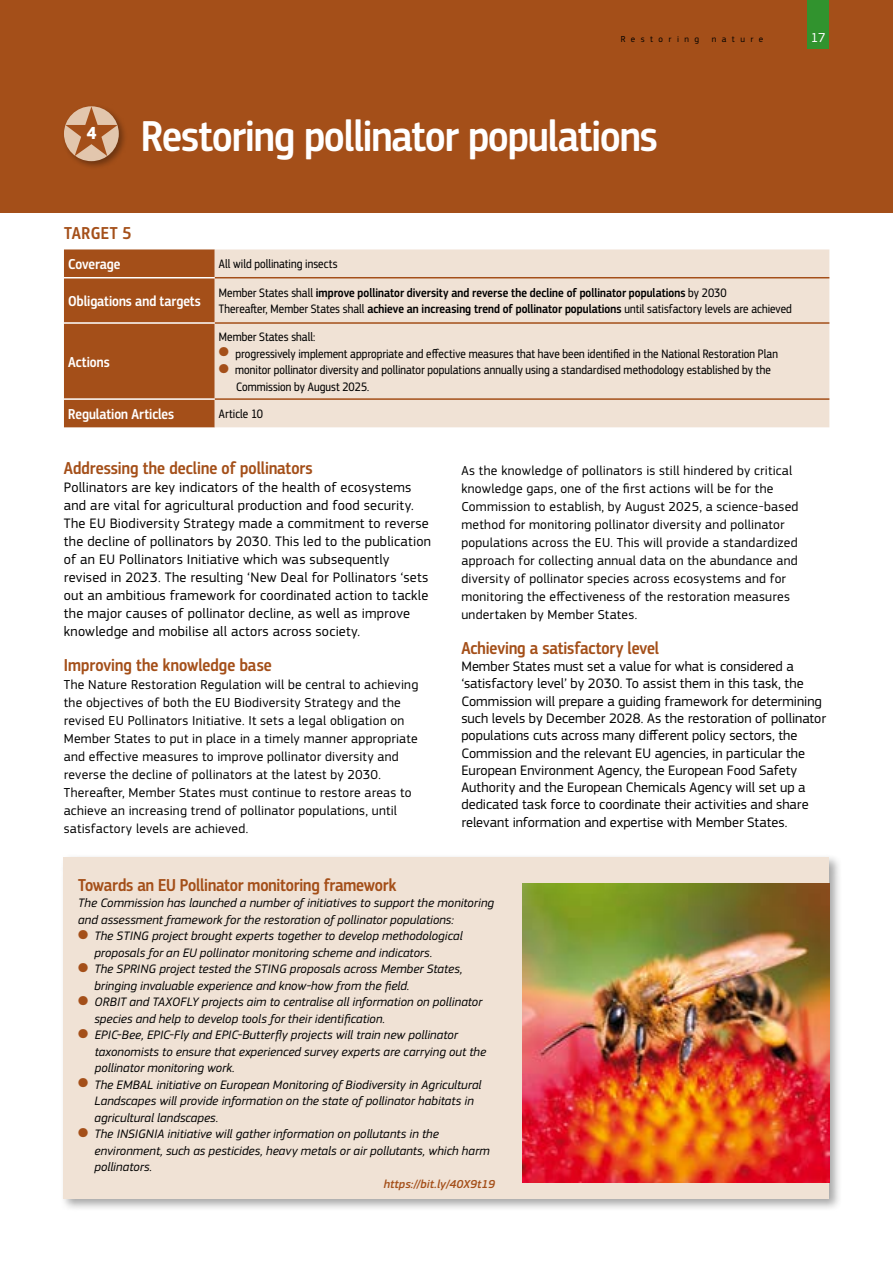
<style>
.page{position:relative;width:893px;height:1263px;background:#fff}
.page>*{position:absolute;margin:0;border:0;box-sizing:border-box;transform-origin:0 0}
.t1{font:500 45px "EC Square Sans Cond Pro";letter-spacing:-.015em;color:#fff}
.t2{font:700 18.15px "EC Square Sans Cond Pro";color:#fff}
.t3{font:500 18px "EC Square Sans Cond Pro";color:#a44f19}
.t4{font:500 15px "EC Square Sans Cond Pro";color:#fff}
.t5{font:14.25px/17.2px "EC Square Sans Pro";letter-spacing:.01em;color:#000}
.t6{font:13.5px/18px "EC Square Sans Pro";letter-spacing:.02em;color:#000}
.t7{font:13.5px "EC Square Sans Pro";color:#fff}
.t8{font:italic 12.75px/16.5px "EC Square Sans Pro";letter-spacing:.005em;color:#000}
.t9{font:12.75px/16.5px "EC Square Sans Cond Pro";letter-spacing:.005em;color:#000}
.t10{font:500 12.75px/16.5px "EC Square Sans Cond Pro";letter-spacing:.005em;color:#000}
.t11{font:italic 500 12px "EC Square Sans Pro";letter-spacing:.005em;color:#a44f19}
.t12{font:9px "EC Square Sans Pro";letter-spacing:.61em;color:#000}
.s1{font-weight:400}
.s2{color:#a44f19}
</style>
<div class="page">
<div style="left:0;top:0;width:893px;height:213px;background:#a44f19"></div>
<div style="left:62px;top:104px;width:66px;height:66px;background:#000;opacity:.33"></div>
<div style="left:64px;top:106px;width:55px;height:55px;background:#e2c6ad;border-radius:50%"></div>
<svg style="left:65px;top:107px;width:53px;height:49px"></svg>
<div style="left:85px;top:125px;width:13px;height:14px;background:#a44f19"></div>
<div style="left:64px;top:249px;width:151px;height:178px;background:#a44f19"></div>
<div style="left:215px;top:249px;width:614px;height:178px;background:#f0e2d5"></div>
<hr style="left:215px;top:277px;width:614px;height:1px;background:#a44f19">
<hr style="left:64px;top:277px;width:151px;height:1px;background:#fff">
<hr style="left:215px;top:322px;width:614px;height:2px;background:#a44f19">
<hr style="left:215px;top:398px;width:614px;height:2px;background:#a44f19">
<hr style="left:64px;top:322px;width:151px;height:2px;background:#fff">
<hr style="left:64px;top:398px;width:151px;height:2px;background:#fff">
<div style="left:60px;top:854px;width:782px;height:357px;background:#000;opacity:.35"></div>
<div style="left:64px;top:858px;width:765px;height:341px;background:#f0e2d5"></div>
<img style="left:522px;top:883px;width:307px;height:300px">
<div style="left:808px;top:0;width:21px;height:49px;background:#31932e"></div>
<p class="t12" style="left:621px;top:34px;width:80px">Restoring</p>
<p class="t12" style="left:712px;top:34px;width:53px">nature</p>
<p class="t7" style="left:811px;top:30px;width:17px">17</p>
<p class="t2" style="left:87px;top:122px;width:11px">4</p>
<h1 class="t1" style="left:141px;top:110px;width:518px">Restoring pollinator populations</h1>
<p class="t3" style="left:64px;top:223px;width:69px">TARGET 5</p>
<p class="t4" style="left:68px;top:256px;width:54px">Coverage</p>
<p class="t9" style="left:219px;top:256px;width:120px">All wild pollinating insects</p>
<p class="t4" style="left:68px;top:292px;width:134px">Obligations and targets</p>
<p class="t10" style="left:219px;top:285px;width:574px"><span class="s1">Member States shall</span> improve pollinator diversity and reverse the decline of pollinator populations <span class="s1">by 2030<br>Thereafter, Member States shall</span> achieve an increasing trend of pollinator populations <span class="s1">until satisfactory levels are achieved</span></p>
<p class="t4" style="left:68px;top:353px;width:43px">Actions</p>
<p class="t9" style="left:219px;top:329px;width:98px">Member States shall:</p>
<p class="t9" style="left:219px;top:345px;width:560px"><span class="s2">●</span> progressively implement appropriate and effective measures that have been identified in the National Restoration Plan</p>
<p class="t9" style="left:236px;top:362px;width:536px;text-indent:-17px"><span class="s2">●</span> monitor pollinator diversity and pollinator populations annually using a standardised methodology established by the<br>Commission by August 2025.</p>
<p class="t4" style="left:68px;top:405px;width:107px">Regulation Articles</p>
<p class="t9" style="left:219px;top:406px;width:46px">Article 10</p>
<p class="t3" style="left:64px;top:457px;width:250px">Addressing the decline of pollinators</p>
<p class="t5" style="left:64px;top:478px;width:369px;line-height:18px">Pollinators are key indicators of the health of ecosystems and are vital for agricultural production and food security.<br>The EU Biodiversity Strategy made a commitment to reverse the decline of pollinators by 2030. This led to the publication of an EU Pollinators Initiative which was subsequently revised in 2023. The resulting ‘New Deal for Pollinators ‘sets out an ambitious framework for coordinated action to tackle the major causes of pollinator decline, as well as improve knowledge and mobilise all actors across society.</p>
<p class="t3" style="left:64px;top:655px;width:210px">Improving the knowledge base</p>
<p class="t6" style="left:64px;top:676px;width:356px">The Nature Restoration Regulation will be central to achieving the objectives of both the EU Biodiversity Strategy and the revised EU Pollinators Initiative. It sets a legal obligation on Member States to put in place in a timely manner appropriate and effective measures to improve pollinator diversity and reverse the decline of pollinators at the latest by 2030.<br>Thereafter, Member States must continue to restore areas to achieve an increasing trend of pollinator populations, until satisfactory levels are achieved.</p>
<p class="t6" style="left:461px;top:461px;width:339px">As the knowledge of pollinators is still hindered by critical knowledge gaps, one of the first actions will be for the Commission to establish, by August 2025, a science-based method for monitoring pollinator diversity and pollinator populations across the EU. This will provide a standardized approach for collecting annual data on the abundance and diversity of pollinator species across ecosystems and for monitoring the effectiveness of the restoration measures undertaken by Member States.</p>
<p class="t3" style="left:461px;top:638px;width:199px">Achieving a satisfactory level</p>
<p class="t5" style="left:461px;top:658px;width:366px">Member States must set a value for what is considered a ‘satisfactory level’ by 2030. To assist them in this task, the Commission will prepare a guiding framework for determining such levels by December 2028. As the restoration of pollinator populations cuts across many different policy sectors, the Commission and the relevant EU agencies, in particular the European Environment Agency, the European Food Safety Authority and the European Chemicals Agency will set up a dedicated task force to coordinate their activities and share relevant information and expertise with Member States.</p>
<p class="t3" style="left:78px;top:874px;width:320px">Towards an EU Pollinator monitoring framework</p>
<p class="t8" style="left:78px;top:895px;width:417px">The Commission has launched a number of initiatives to support the monitoring and assessment framework for the restoration of pollinator populations:</p>
<p class="t8" style="left:94px;top:928px;width:370px;text-indent:-16px"><span class="s2">●</span> The STING project brought experts together to develop methodological proposals for an EU pollinator monitoring scheme and indicators.</p>
<p class="t8" style="left:94px;top:961px;width:370px;text-indent:-16px"><span class="s2">●</span> The SPRING project tested the STING proposals across Member States, bringing invaluable experience and know-how from the field.</p>
<p class="t8" style="left:94px;top:994px;width:389px;text-indent:-16px"><span class="s2">●</span> ORBIT and TAXOFLY projects aim to centralise all information on pollinator species and help to develop tools for their identification.</p>
<p class="t8" style="left:95px;top:1027px;width:393px;text-indent:-17px"><span class="s2">●</span> EPIC-Bee, EPIC-Fly and EPIC-Butterfly projects will train new pollinator taxonomists to ensure that experienced survey experts are carrying out the pollinator monitoring work.</p>
<p class="t8" style="left:94px;top:1076px;width:389px;text-indent:-16px"><span class="s2">●</span> The EMBAL initiative on European Monitoring of Biodiversity in Agricultural<br>Landscapes will provide information on the state of pollinator habitats in agricultural landscapes.</p>
<p class="t8" style="left:94px;top:1126px;width:397px;text-indent:-16px"><span class="s2">●</span> The INSIGNIA initiative will gather information on pollutants in the environment, such as pesticides, heavy metals or air pollutants, which harm pollinators.</p>
<p class="t11" style="left:384px;top:1177px;width:113px">https://bit.ly/40X9t19</p>
</div>
